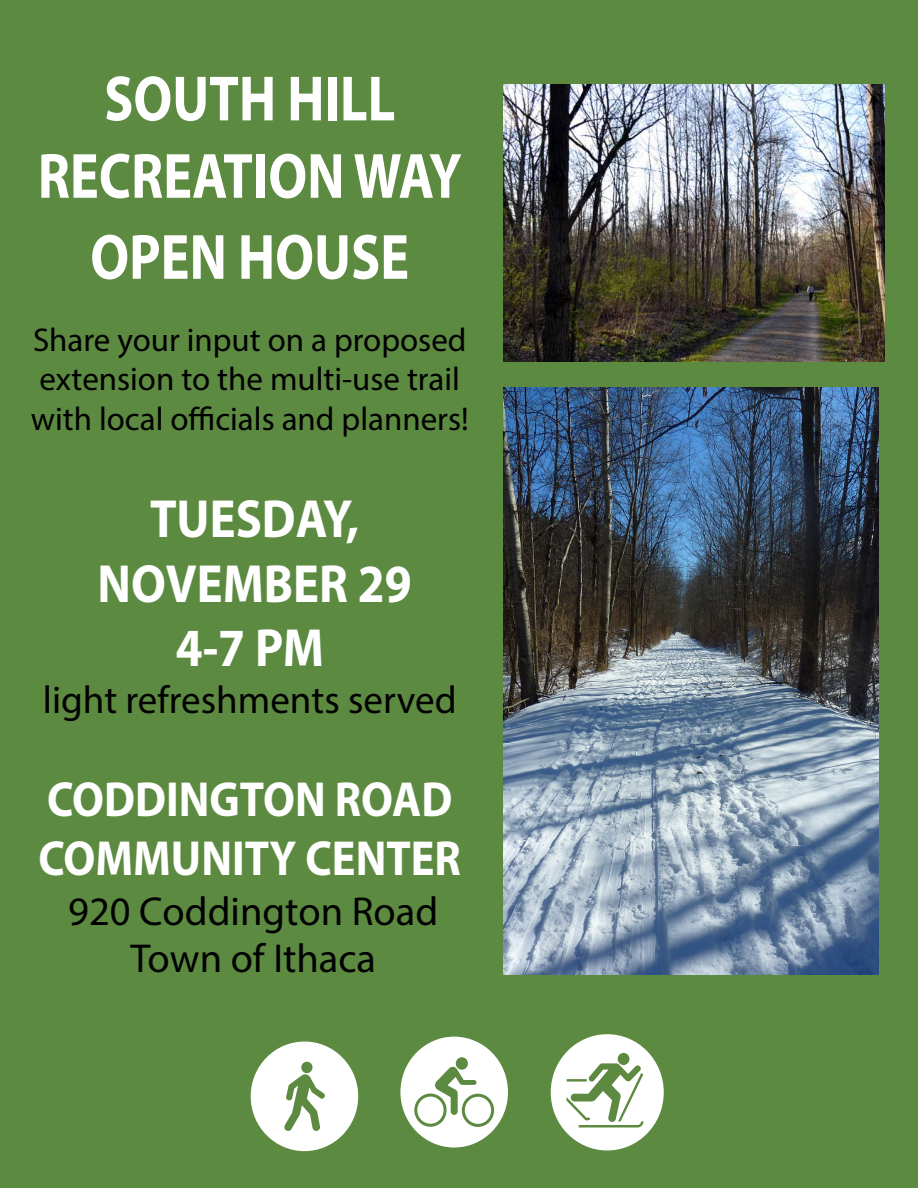
<style>
.page{position:relative;width:918px;height:1188px;background:#5d8a41}
.page>*{position:absolute;margin:0;border:0;box-sizing:border-box;transform-origin:0 0}
.t1{font:700 condensed 69.75px "Myriad Pro";letter-spacing:.02em;color:#fff}
.t2{font:700 64.5px/77.4px "Myriad Pro";color:#fff;text-align:center;scale:.84 1}
.t3{font:700 54px/64.8px "Myriad Pro";color:#fff;text-align:center;scale:.9 1}
.t4{font:700 49.5px/59.4px "Myriad Pro";color:#fff;scale:.9 1}
.t5{font:40.5px/47px "Myriad Pro";color:#000;text-align:center}
.t6{font:39px "Myriad Pro";color:#000}
.t7{font:33px/39.6px "Myriad Pro";color:#000}
</style>
<div class="page">
<img style="left:504px;top:84px;width:380px;height:278px">
<svg style="left:251px;top:1042px;width:107px;height:109px"></svg>
<svg style="left:400px;top:1037px;width:108px;height:111px"></svg>
<div style="left:417px;top:1097px;width:27px;height:27px;background:#fff;border-radius:50%"></div>
<svg style="left:551px;top:1034px;width:113px;height:116px"></svg>
<img style="left:504px;top:387px;width:375px;height:587px">
<p class="t1" style="left:7px;top:15px;width:244px">JECT AREA</p>
<p class="t2" style="left:38px;top:58px;width:506px">SOUTH HILL<br>RECREATION WAY</p>
<p class="t2" style="left:90px;top:216px;width:381px">OPEN HOUSE</p>
<p class="t7" style="left:31px;top:319px;width:439px">Share your input on a proposed extension to the multi-use trail with local officials and planners!</p>
<p class="t3" style="left:98px;top:484px;width:351px">TUESDAY,<br>NOVEMBER 29<br>4-7 PM</p>
<p class="t6" style="left:43px;top:676px;width:415px">light refreshments served</p>
<p class="t4" style="left:38px;top:768px;width:471px">CODDINGTON ROAD<br>COMMUNITY CENTER</p>
<p class="t5" style="left:68px;top:888px;width:372px">920 Coddington Road<br>Town of Ithaca</p>
</div>
